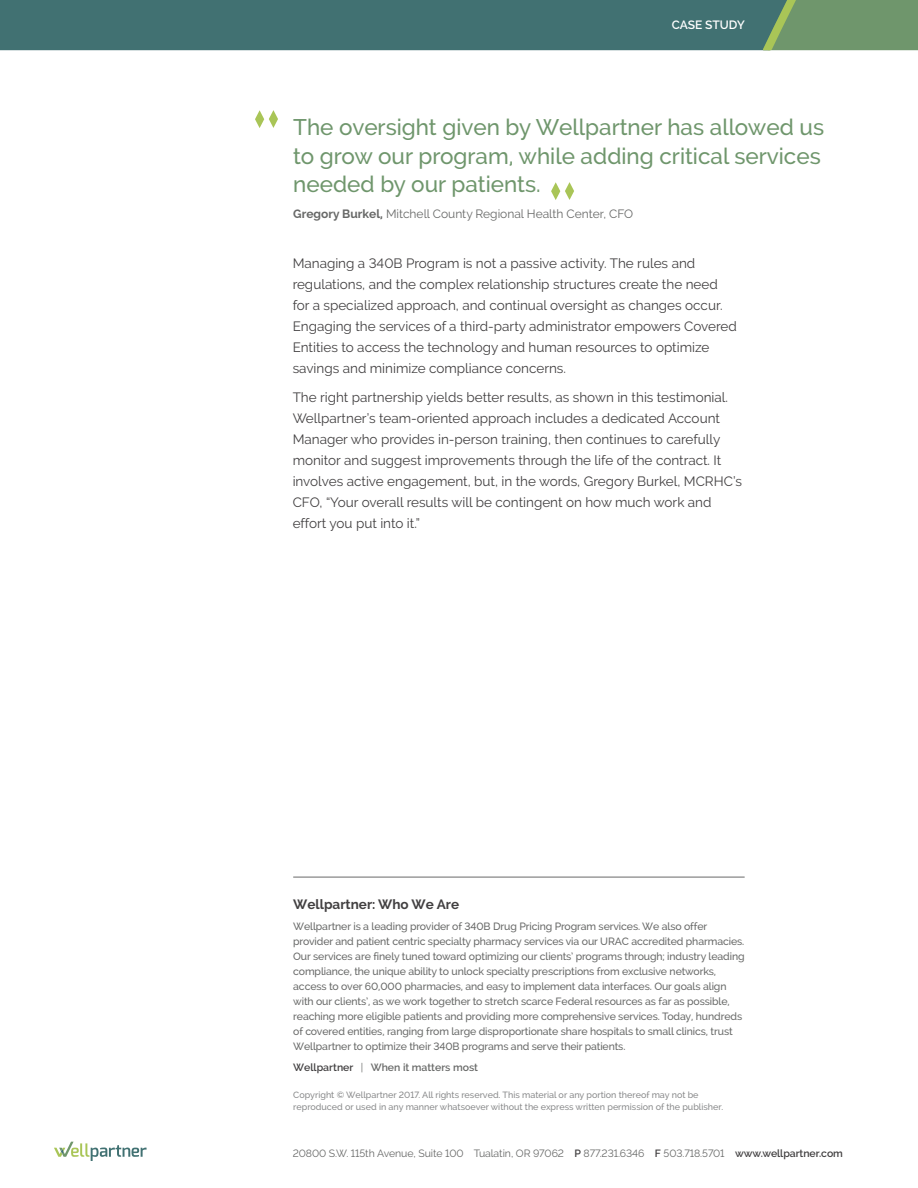
<style>
.page{position:relative;width:918px;height:1188px;background:#fff}
.page>*{position:absolute;margin:0;border:0;box-sizing:border-box;transform-origin:0 0}
.Callout_Quote__green{font:500 22.5px/28.5px "Raleway";color:#6f966c}
.Body_Copy_2__default{font:13.5px/21px "Raleway";color:#424041}
.About_WP_Subhead{font:700 13.5px "Raleway";color:#424041}
.Quote_Byline{font:12px "Raleway";color:#686968}
.t1{font:600 12px "Raleway";letter-spacing:-.005em;color:#fff}
.About_WP_Copy{font:500 10.5px/15px "Raleway";letter-spacing:-.01em;color:#686968}
.t2{font:10.5px "Raleway";letter-spacing:-.005em;color:#686968}
.About_WP_Copy-2{font:600 10.5px "Raleway";color:#686968}
.Copyright_Disclaimer{font:500 9px/12px "Raleway";color:#898a8b}
.s1{font-weight:700}
.s2{color:#424041}
.s3{font-weight:400}
.s4{font-weight:600;color:#424041}
</style>
<div class="page">
<svg style="left:0;top:0;width:918px;height:50px;background:#487770"></svg>
<svg style="left:54px;top:1142px;width:93px;height:19px"></svg>
<hr style="left:293px;top:877px;width:452px;height:1px;background:#686968">
<svg style="left:255px;top:110px;width:23px;height:18px"></svg>
<svg style="left:551px;top:182px;width:23px;height:18px"></svg>
<p class="t1" style="left:672px;top:18px;width:75px">CASE STUDY</p>
<p class="Callout_Quote__green" style="left:293px;top:113px;width:533px">The oversight given by Wellpartner has allowed us to grow our program, while adding critical services needed by our patients.</p>
<p class="Quote_Byline" style="left:293px;top:206px;width:342px"><span class="s1">Gregory Burkel,</span> Mitchell County Regional Health Center, CFO</p>
<p class="Body_Copy_2__default" style="left:293px;top:253px;width:446px">Managing a 340B Program is not a passive activity. The rules and regulations, and the complex relationship structures create the need for a specialized approach, and continual oversight as changes occur.<br>Engaging the services of a third-party administrator empowers Covered Entities to access the technology and human resources to optimize savings and minimize compliance concerns.</p>
<p class="Body_Copy_2__default" style="left:293px;top:386px;width:451px">The right partnership yields better results, as shown in this testimonial.<br>Wellpartner’s team-oriented approach includes a dedicated Account Manager who provides in-person training, then continues to carefully monitor and suggest improvements through the life of the contract. It involves active engagement, but, in the words, Gregory Burkel, MCRHC’s CFO, “Your overall results will be contingent on how much work and effort you put into it.”</p>
<p class="About_WP_Subhead" style="left:293px;top:897px;width:167px">Wellpartner: Who We Are</p>
<p class="About_WP_Copy" style="left:293px;top:919px;width:453px">Wellpartner is a leading provider of 340B Drug Pricing Program services. We also offer provider and patient centric specialty pharmacy services via our URAC accredited pharmacies.<br>Our services are finely tuned toward optimizing our clients’ programs through; industry leading compliance, the unique ability to unlock specialty prescriptions from exclusive networks, access to over 60,000 pharmacies, and easy to implement data interfaces. Our goals align with our clients’, as we work together to stretch scarce Federal resources as far as possible, reaching more eligible patients and providing more comprehensive services. Today, hundreds of covered entities, ranging from large disproportionate share hospitals to small clinics, trust Wellpartner to optimize their 340B programs and serve their patients.</p>
<p class="About_WP_Copy-2" style="left:293px;top:1061px;width:186px"><span class="s2">Wellpartner</span> <span class="s3">|</span> When it matters most</p>
<p class="Copyright_Disclaimer" style="left:293px;top:1089px;width:431px">Copyright © Wellpartner 2017. All rights reserved. This material or any portion thereof may not be reproduced or used in any manner whatsoever without the express written permission of the publisher.</p>
<p class="t2" style="left:293px;top:1147px;width:552px">20800 S.W. 115th Avenue, Suite 100 Tualatin, OR 97062 <span class="s4">P</span> 877.231.6346 <span class="s4">F</span> 503.718.5701 <span class="s4">www.wellpartner.com</span></p>
</div>
